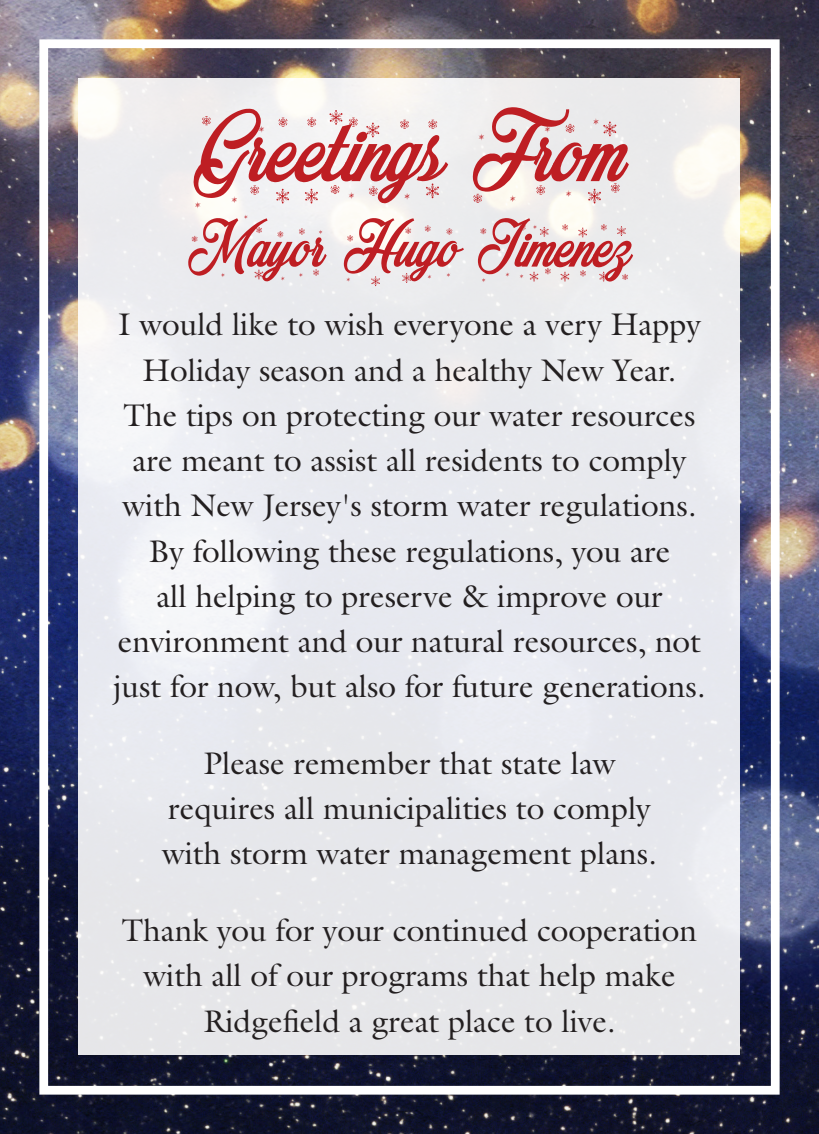
<style>
.page{position:relative;width:819px;height:1134px;background:#fff}
.page>*{position:absolute;margin:0;border:0;box-sizing:border-box;transform-origin:0 0}
.t1{font:105px "Merry Christmas Flake";color:#be1e23}
.t2{font:70px "Merry Christmas Flake";color:#be1e23}
.t3{font:31.5px/45.1px "Galliard Std";color:#231f20;text-align:center}
</style>
<div class="page">
<img style="left:0;top:0;width:819px;height:1134px">
<div style="left:39px;top:39px;width:741px;height:1056px;border:9px solid #fff"></div>
<div style="left:79px;top:79px;width:661px;height:976px;background:linear-gradient(to bottom,#f0f0f1,#e5e6ec)"></div>
<p class="t1" style="left:193px;top:85px;width:435px">Greetings From</p>
<p class="t2" style="left:187px;top:203px;width:446px">Mayor Hugo Jimenez</p>
<p class="t3" style="left:113px;top:302px;width:594px">I would like to wish everyone a very Happy Holiday season and a healthy New Year.<br>The tips on protecting our water resources are meant to assist all residents to comply with New Jersey's storm water regulations.<br>By following these regulations, you are<br>all helping to preserve &amp; improve our environment and our natural resources, not just for now, but also for future generations.</p>
<p class="t3" style="left:162px;top:740px;width:496px">Please remember that state law requires all municipalities to comply with storm water management plans.</p>
<p class="t3" style="left:122px;top:907px;width:577px">Thank you for your continued cooperation with all of our programs that help make<br>Ridgefield a great place to live.</p>
</div>
